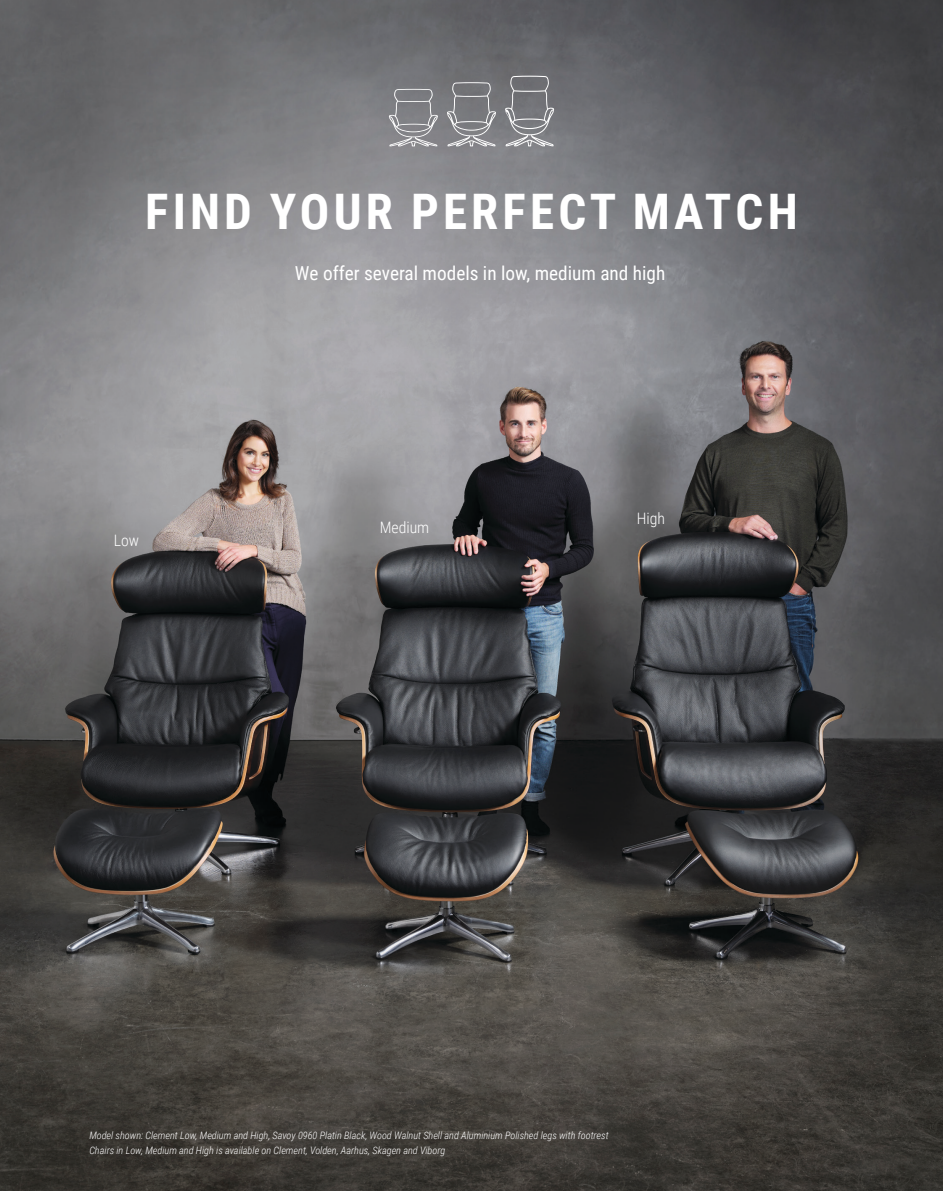
<style>
.page{position:relative;width:943px;height:1191px;background:#fff}
.page>*{position:absolute;margin:0;border:0;box-sizing:border-box;transform-origin:0 0}
.t1{font:700 49px "Roboto Condensed";letter-spacing:.085em;color:#fff}
.t2{font:19.25px "Roboto Condensed";color:#fff}
.t3{font:300 15.75px "Roboto Condensed";color:#fff}
.t4{font:italic 300 10.15px "Roboto Condensed";color:#fff}
</style>
<div class="page">
<img style="left:0;top:0;width:943px;height:1191px">
<svg style="left:447px;top:82px;width:49px;height:64px;background:#8c8c90"></svg>
<svg style="left:505px;top:76px;width:49px;height:70px;background:#88898d"></svg>
<svg style="left:389px;top:89px;width:49px;height:57px;background:#919195"></svg>
<p class="t1" style="left:145px;top:177px;width:654px">FIND YOUR PERFECT MATCH</p>
<p class="t2" style="left:295px;top:259px;width:372px">We offer several models in low, medium and high</p>
<p class="t3" style="left:114px;top:529px;width:27px">Low</p>
<p class="t3" style="left:379px;top:516px;width:51px">Medium</p>
<p class="t3" style="left:636px;top:507px;width:30px">High</p>
<p class="t4" style="left:89px;top:1128px;width:521px">Model shown: Clement Low, Medium and High, Savoy 0960 Platin Black, Wood Walnut Shell and Aluminium Polished legs with footrest</p>
<p class="t4" style="left:89px;top:1143px;width:357px">Chairs in Low, Medium and High is available on Clement, Volden, Aarhus, Skagen and Viborg</p>
</div>
